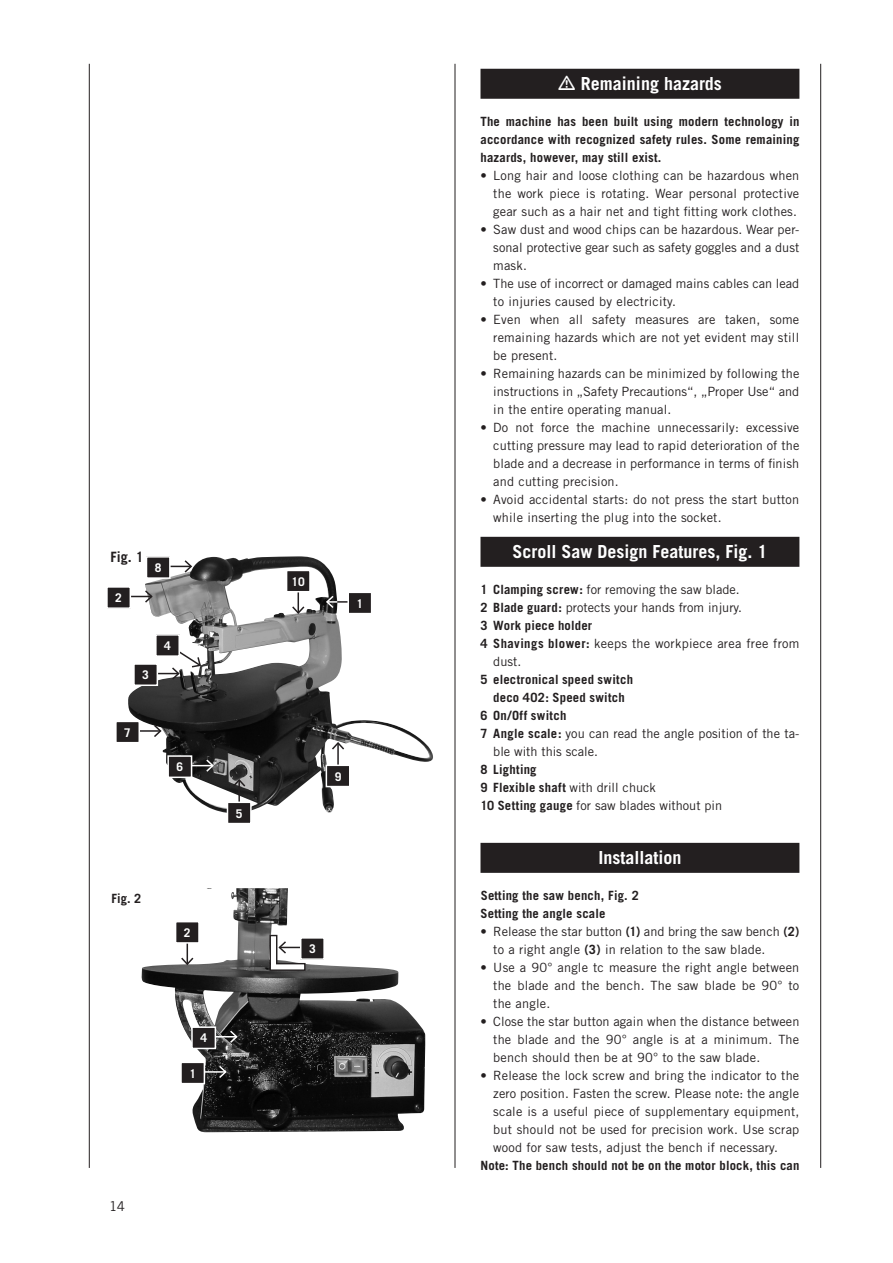
<style>
.page{position:relative;width:893px;height:1263px;background:#fff}
.page>*{position:absolute;margin:0;border:0;box-sizing:border-box;transform-origin:0 0}
.t1{font:700 18px "Trade Gothic";color:#fff}
.t2{font:700 14.25px "Trade Gothic";color:#231f20}
.t3{font:13.5px "Trade Gothic";color:#231f20}
.t4{font:12.75px/18px "Trade Gothic";letter-spacing:.015em;color:#231f20;text-align:justify}
.t5{font:700 12.75px/18px "Trade Gothic";letter-spacing:.015em;color:#231f20}
.t6{font:700 12px "Trade Gothic";color:#fff}
.s1{font-weight:700}
.s2{font-weight:400}
</style>
<div class="page">
<hr style="left:89px;top:64px;width:1px;height:1104px;background:#231f20">
<hr style="left:455px;top:64px;width:1px;height:1104px;background:#231f20">
<hr style="left:820px;top:64px;width:1px;height:1104px;background:#231f20">
<div style="left:480px;top:69px;width:319px;height:30px;background:#231f20"></div>
<div style="left:480px;top:537px;width:319px;height:30px;background:#231f20"></div>
<div style="left:480px;top:843px;width:319px;height:30px;background:#231f20"></div>
<img style="left:128px;top:556px;width:305px;height:257px">
<hr style="left:238px;top:780px;width:2px;height:33px;background:#231f20">
<svg style="left:231px;top:778px;width:16px;height:10px"></svg>
<div style="left:227px;top:802px;width:24px;height:21px;background:#231f20"></div>
<div style="left:227px;top:801px;width:25px;height:23px;border:2px solid #fff"></div>
<hr style="left:327px;top:601px;width:33px;height:2px;background:#231f20">
<div style="left:348px;top:592px;width:24px;height:22px;background:#231f20"></div>
<div style="left:347px;top:592px;width:25px;height:22px;border:2px solid #fff"></div>
<hr style="left:158px;top:566px;width:33px;height:1px;background:#231f20">
<svg style="left:183px;top:559px;width:10px;height:15px"></svg>
<div style="left:146px;top:557px;width:24px;height:21px;background:#231f20"></div>
<div style="left:146px;top:556px;width:25px;height:23px;border:2px solid #fff"></div>
<hr style="left:119px;top:596px;width:33px;height:1px;background:#231f20">
<svg style="left:143px;top:589px;width:11px;height:15px"></svg>
<div style="left:107px;top:587px;width:23px;height:21px;background:#231f20"></div>
<div style="left:106px;top:586px;width:25px;height:23px;border:2px solid #fff"></div>
<hr style="left:146px;top:673px;width:33px;height:1px;background:#231f20">
<div style="left:134px;top:664px;width:23px;height:21px;background:#231f20"></div>
<div style="left:133px;top:663px;width:25px;height:23px;border:2px solid #fff"></div>
<hr style="left:128px;top:730px;width:32px;height:2px;background:#231f20">
<svg style="left:152px;top:723px;width:11px;height:16px"></svg>
<div style="left:116px;top:721px;width:23px;height:22px;background:#231f20"></div>
<div style="left:115px;top:721px;width:25px;height:22px;border:2px solid #fff"></div>
<hr style="left:180px;top:765px;width:33px;height:1px;background:#fff">
<svg style="left:205px;top:758px;width:10px;height:15px"></svg>
<div style="left:168px;top:756px;width:24px;height:21px;background:#231f20"></div>
<div style="left:167px;top:755px;width:25px;height:23px;border:2px solid #fff"></div>
<hr style="left:337px;top:743px;width:2px;height:33px;background:#231f20">
<svg style="left:330px;top:741px;width:16px;height:10px"></svg>
<div style="left:326px;top:765px;width:24px;height:21px;background:#231f20"></div>
<div style="left:326px;top:764px;width:24px;height:23px;border:2px solid #fff"></div>
<svg style="left:325px;top:594px;width:12px;height:16px"></svg>
<hr style="left:298px;top:580px;width:1px;height:33px;background:#231f20">
<svg style="left:291px;top:605px;width:15px;height:10px"></svg>
<div style="left:287px;top:570px;width:23px;height:22px;background:#231f20"></div>
<div style="left:286px;top:570px;width:25px;height:22px;border:2px solid #fff"></div>
<svg style="left:165px;top:642px;width:37px;height:39px"></svg>
<div style="left:156px;top:635px;width:23px;height:21px;background:#231f20"></div>
<div style="left:155px;top:634px;width:25px;height:23px;border:2px solid #fff"></div>
<img style="left:141px;top:888px;width:285px;height:244px">
<svg style="left:269px;top:934px;width:37px;height:37px"></svg>
<div style="left:301px;top:938px;width:23px;height:21px;background:#231f20"></div>
<div style="left:300px;top:937px;width:25px;height:23px;border:2px solid #fff"></div>
<hr style="left:187px;top:931px;width:1px;height:33px;background:#231f20">
<svg style="left:180px;top:956px;width:15px;height:10px"></svg>
<div style="left:176px;top:922px;width:23px;height:21px;background:#231f20"></div>
<div style="left:175px;top:921px;width:25px;height:23px;border:2px solid #fff"></div>
<hr style="left:204px;top:1036px;width:33px;height:1px;background:#fff">
<svg style="left:228px;top:1029px;width:11px;height:15px"></svg>
<div style="left:192px;top:1027px;width:23px;height:21px;background:#231f20"></div>
<div style="left:191px;top:1026px;width:25px;height:23px;border:2px solid #fff"></div>
<hr style="left:193px;top:1071px;width:33px;height:2px;background:#fff">
<svg style="left:217px;top:1064px;width:11px;height:15px"></svg>
<div style="left:181px;top:1062px;width:23px;height:21px;background:#231f20"></div>
<div style="left:180px;top:1061px;width:25px;height:23px;border:2px solid #fff"></div>
<p class="t2" style="left:110px;top:548px;width:35px">Fig. 1</p>
<p class="t6" style="left:115px;top:590px;width:8px">2</p>
<p class="t6" style="left:155px;top:560px;width:8px">8</p>
<p class="t6" style="left:164px;top:638px;width:8px">4</p>
<p class="t6" style="left:142px;top:668px;width:8px">3</p>
<p class="t6" style="left:124px;top:725px;width:8px">7</p>
<p class="t6" style="left:177px;top:760px;width:8px">6</p>
<p class="t5" style="left:112px;top:889px;width:31px">Fig. 2</p>
<p class="t6" style="left:184px;top:925px;width:8px">2</p>
<p class="t6" style="left:236px;top:806px;width:8px">5</p>
<p class="t6" style="left:200px;top:1031px;width:8px">4</p>
<p class="t6" style="left:189px;top:1066px;width:8px">1</p>
<p class="t3" style="left:109px;top:1198px;width:17px">14</p>
<p class="t6" style="left:292px;top:574px;width:15px">10</p>
<p class="t6" style="left:357px;top:596px;width:8px">1</p>
<p class="t6" style="left:335px;top:769px;width:8px">9</p>
<p class="t6" style="left:309px;top:941px;width:8px">3</p>
<h1 class="t1" style="left:581px;top:73px;width:142px">Remaining hazards</h1>
<p class="t5" style="left:480px;top:112px;width:320px;text-align:justify">The machine has been built using modern technology in accordance with recognized safety rules. Some remaining hazards, however, may still exist.</p>
<p class="t4" style="left:493px;top:166px;width:308px;text-indent:-13px">• Long hair and loose clothing can be hazardous when the work piece is rotating. Wear personal protective gear such as a hair net and tight fitting work clothes.</p>
<p class="t4" style="left:493px;top:220px;width:308px;text-indent:-13px">• Saw dust and wood chips can be hazardous. Wear per&shy;sonal protective gear such as safety goggles and a dust mask.</p>
<p class="t4" style="left:493px;top:274px;width:308px;text-indent:-13px">• The use of incorrect or damaged mains cables can lead to injuries caused by electricity.</p>
<p class="t4" style="left:493px;top:310px;width:308px;text-indent:-13px">• Even when all safety measures are taken, some remaining hazards which are not yet evident may still be present.</p>
<p class="t4" style="left:493px;top:364px;width:308px;text-indent:-13px">• Remaining hazards can be minimized by following the instructions in „Safety Precautions“, „Proper Use“ and in the entire operating manual.</p>
<p class="t4" style="left:493px;top:418px;width:308px;text-indent:-13px">• Do not force the machine unnecessarily: excessive cutting pressure may lead to rapid deterioration of the blade and a decrease in performance in terms of finish and cutting precision.</p>
<p class="t4" style="left:493px;top:490px;width:307px;text-indent:-13px">• Avoid accidental starts: do not press the start button while inserting the plug into the socket.</p>
<h1 class="t1" style="left:512px;top:541px;width:257px">Scroll Saw Design Features, Fig. 1</h1>
<p class="t4" style="left:480px;top:580px;width:261px"><span class="s1">1 Clamping screw:</span> for removing the saw blade.</p>
<p class="t4" style="left:480px;top:598px;width:263px"><span class="s1">2 Blade guard:</span> protects your hands from injury.</p>
<p class="t5" style="left:480px;top:616px;width:113px">3 Work piece holder</p>
<p class="t4" style="left:480px;top:634px;width:320px"><span class="s1">4 Shavings blower:</span> keeps the workpiece area free from</p>
<p class="t4" style="left:493px;top:652px;width:29px">dust.</p>
<p class="t5" style="left:480px;top:670px;width:154px">5 electronical speed switch</p>
<p class="t5" style="left:493px;top:688px;width:133px">deco 402: Speed switch</p>
<p class="t5" style="left:480px;top:706px;width:87px">6 O n/Off switch</p>
<p class="t4" style="left:480px;top:724px;width:320px"><span class="s1">7 Angle scale:</span> you can read the angle position of the ta-</p>
<p class="t4" style="left:493px;top:742px;width:106px">ble with this scale.</p>
<p class="t5" style="left:480px;top:760px;width:243px">8 Lighting<br>9 Flexible shaft <span class="s2">with drill chuck<br></span>10 Setting gauge <span class="s2">for saw blades without pin</span></p>
<h1 class="t1" style="left:598px;top:847px;width:85px">Installation</h1>
<p class="t5" style="left:480px;top:886px;width:160px">Setting the saw bench, Fig. 2<br>Setting the angle scale</p>
<p class="t4" style="left:493px;top:922px;width:308px;text-indent:-13px">• Release the star button <span class="s1">(1)</span> and bring the saw bench <span class="s1">(2) </span>to a right angle <span class="s1">(3)</span> in relation to the saw blade.</p>
<p class="t4" style="left:493px;top:958px;width:308px;text-indent:-13px">• Use a 90° angle tc measure the right angle between the blade and the bench. The saw blade be 90° to the angle.</p>
<p class="t4" style="left:493px;top:1012px;width:308px;text-indent:-13px">• Close the star button again when the distance between the blade and the 90° angle is at a minimum. The bench should then be at 90° to the saw blade.</p>
<p class="t4" style="left:493px;top:1066px;width:308px;text-indent:-13px">• Release the lock screw and bring the indicator to the zero position. Fasten the screw. Please note: the angle scale is a useful piece of supplementary equipment, but should not be used for precision work. Use scrap wood for saw tests, adjust the bench if necessary.</p>
<p class="t5" style="left:480px;top:1156px;width:320px">Note: The bench should not be on the motor block, this can</p>
</div>
